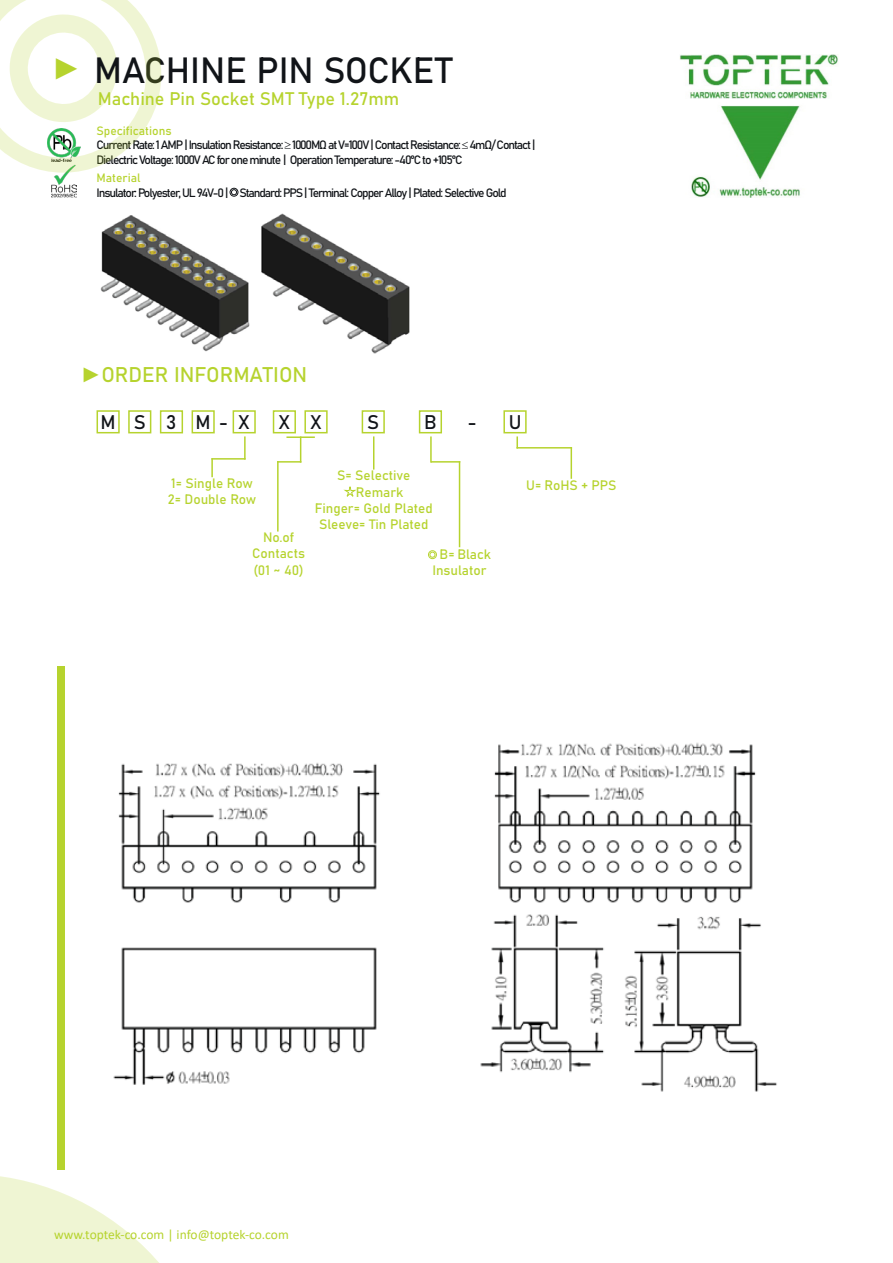
<style>
.page{position:relative;width:893px;height:1263px;background:#fff}
.page>*{position:absolute;margin:0;border:0;box-sizing:border-box;transform-origin:0 0}
.t1{font:36px "Bahnschrift 400 100";letter-spacing:-.01em;color:#111418}
.t2{font:30px "Arial";color:#b6d32e}
.t3{font:21px "Bahnschrift 400 100";color:#b6d32e}
.t4{font:19.5px "Bahnschrift 400 100";color:#111418}
.t5{font:18px "Bahnschrift 400 100";color:#b6d32e}
.t6{font:13.5px/16.2px "Bahnschrift 400 100";color:#b6d32e;text-align:center}
.t7{font:13.5px "Calibri";letter-spacing:-.005em;color:#b6d32e}
.t8{font:12px/14.4px "Bahnschrift 400 100";letter-spacing:-.09em;color:#111418}
.t9{font:12px "Bahnschrift 400 100";color:#b6d32e}
.s1{font-family:"Arial"}
</style>
<div class="page">
<svg style="left:0;top:1176px;width:159px;height:87px"></svg>
<div style="left:57px;top:666px;width:7px;height:503px;background:#b6d32e"></div>
<div style="left:230px;top:188px;width:8px;height:9px;border:1px solid #111418;border-radius:50%"></div>
<svg style="left:231px;top:189px;width:6px;height:6px"></svg>
<img style="left:52px;top:173px;width:24px;height:24px">
<svg style="left:0;top:0;width:161px;height:173px"></svg>
<img style="left:680px;top:54px;width:158px;height:144px">
<div style="left:97px;top:410px;width:23px;height:23px;border:2px solid #b6d32e"></div>
<div style="left:128px;top:410px;width:23px;height:23px;border:2px solid #b6d32e"></div>
<div style="left:160px;top:410px;width:23px;height:23px;border:2px solid #b6d32e"></div>
<div style="left:192px;top:410px;width:23px;height:23px;border:2px solid #b6d32e"></div>
<svg style="left:300px;top:438px;width:1px;height:23px"></svg>
<hr style="left:286px;top:436px;width:29px;height:2px;background:#b6d32e">
<hr style="left:431px;top:461px;width:29px;height:2px;background:#b6d32e">
<hr style="left:459px;top:461px;width:1px;height:86px;background:#b6d32e">
<hr style="left:373px;top:436px;width:1px;height:34px;background:#b6d32e">
<svg style="left:343px;top:486px;width:14px;height:11px"></svg>
<hr style="left:277px;top:461px;width:24px;height:2px;background:#b6d32e">
<hr style="left:277px;top:461px;width:2px;height:70px;background:#b6d32e">
<hr style="left:430px;top:436px;width:2px;height:27px;background:#b6d32e">
<div style="left:428px;top:550px;width:9px;height:9px;border:1px solid #b6d32e;border-radius:50%"></div>
<svg style="left:430px;top:552px;width:5px;height:5px"></svg>
<div style="left:233px;top:410px;width:23px;height:23px;border:2px solid #b6d32e"></div>
<div style="left:273px;top:410px;width:23px;height:23px;border:2px solid #b6d32e"></div>
<div style="left:304px;top:410px;width:24px;height:23px;border:2px solid #b6d32e"></div>
<div style="left:419px;top:410px;width:23px;height:23px;border:2px solid #b6d32e"></div>
<div style="left:362px;top:410px;width:23px;height:23px;border:2px solid #b6d32e"></div>
<hr style="left:516px;top:447px;width:56px;height:2px;background:#b6d32e">
<hr style="left:571px;top:447px;width:1px;height:32px;background:#b6d32e">
<svg style="left:516px;top:436px;width:2px;height:13px"></svg>
<div style="left:503px;top:410px;width:24px;height:23px;border:2px solid #b6d32e"></div>
<hr style="left:244px;top:436px;width:2px;height:24px;background:#b6d32e">
<hr style="left:211px;top:458px;width:35px;height:2px;background:#b6d32e">
<svg style="left:211px;top:458px;width:2px;height:19px"></svg>
<img style="left:113px;top:742px;width:664px;height:350px">
<img style="left:100px;top:215px;width:150px;height:137px">
<img style="left:261px;top:213px;width:149px;height:141px">
<p class="t2" style="left:52px;top:48px;width:31px">►</p>
<p class="t1" style="left:94px;top:43px;width:360px">MACHINE PIN SOCKET</p>
<p class="t5" style="left:98px;top:85px;width:303px">Machine Pin Socket SMT Type 1.27mm</p>
<p class="t9" style="left:97px;top:121px;width:77px">Specifications</p>
<p class="t8" style="left:97px;top:137px;width:440px">Current Rate: 1 AMP | Insulation Resistance: ≥ 1000MΩ at V=100V | Contact Resistance: ≤ 4mΩ/ Contact |<br>Dielectric Voltage: 1000V AC for one minute | Operation Temperature: -40°C to +105°C</p>
<p class="t9" style="left:97px;top:169px;width:46px">Material</p>
<p class="t8" style="left:97px;top:184px;width:412px">Insulator: Polyester, UL 94V-0 | Standard: PPS | Terminal: Copper Alloy | Plated: Selective Gold</p>
<p class="t3" style="left:81px;top:359px;width:228px"><span class="s1">►</span>ORDER INFORMATION</p>
<p class="t4" style="left:101px;top:407px;width:17px">M</p>
<p class="t4" style="left:134px;top:407px;width:14px">S</p>
<p class="t4" style="left:166px;top:407px;width:12px">3</p>
<p class="t4" style="left:196px;top:407px;width:34px">M -</p>
<p class="t4" style="left:239px;top:407px;width:13px">X</p>
<p class="t4" style="left:279px;top:407px;width:13px">X</p>
<p class="t4" style="left:310px;top:407px;width:13px">X</p>
<p class="t4" style="left:367px;top:407px;width:14px">S</p>
<p class="t4" style="left:424px;top:407px;width:14px">B</p>
<p class="t6" style="left:171px;top:474px;width:83px">1= Single Row</p>
<p class="t6" style="left:168px;top:490px;width:90px">2= Double Row</p>
<p class="t6" style="left:337px;top:466px;width:75px">S= Selective</p>
<p class="t6" style="left:356px;top:483px;width:49px">Remark</p>
<p class="t6" style="left:315px;top:499px;width:120px">Finger= Gold Plated</p>
<p class="t6" style="left:319px;top:515px;width:111px">Sleeve= Tin Plated</p>
<p class="t4" style="left:467px;top:407px;width:11px">-</p>
<p class="t4" style="left:509px;top:407px;width:14px">U</p>
<p class="t6" style="left:526px;top:476px;width:92px">U= RoHS + PPS</p>
<p class="t6" style="left:263px;top:528px;width:32px">No.of</p>
<p class="t6" style="left:252px;top:545px;width:54px">Contacts</p>
<p class="t6" style="left:253px;top:561px;width:52px">(01 ~ 40)</p>
<p class="t6" style="left:432px;top:545px;width:60px">B= Black<br>Insulator</p>
<p class="t7" style="left:54px;top:1225px;width:236px">www.toptek-co.com | info@toptek‐co.com</p>
</div>
